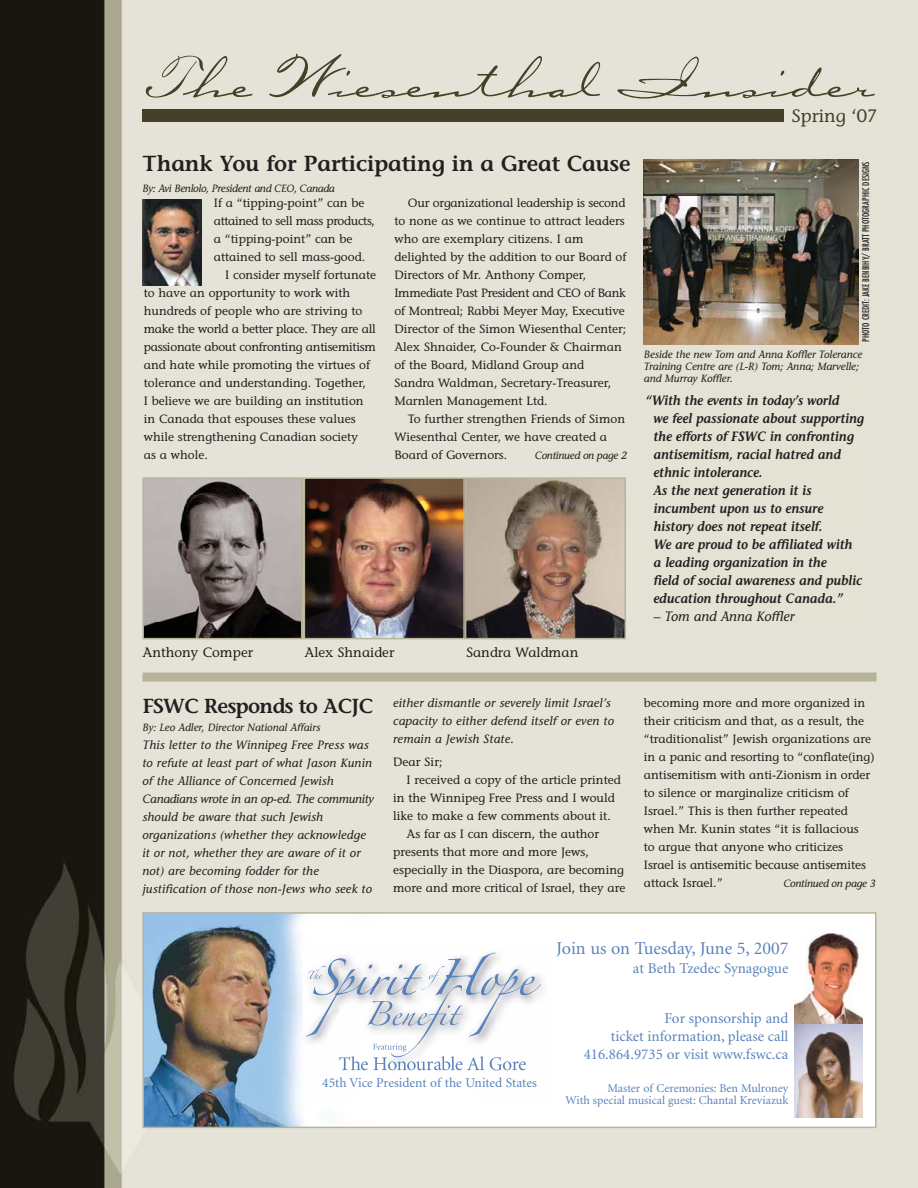
<style>
.page{position:relative;width:918px;height:1188px;background:#fff}
.page>*{position:absolute;margin:0;border:0;box-sizing:border-box;transform-origin:0 0}
.t1{font:75px "Carpenter ICG";color:#454128}
.t2{font:600 21.75px "Stone Informal";letter-spacing:-.005em;color:#231f20}
.t3{font:600 20.25px "Stone Informal";letter-spacing:-.03em;color:#231f20}
.t4{font:18px "Minion";color:#5882bc}
.t5{font:18px "Stone Informal";color:#454128}
.t6{font:15px/18px "Minion";color:#5882bc;text-align:right}
.t7{font:italic 600 13.5px/18px "Stone Informal";color:#231f20;scale:.9 1}
.t8{font:13.5px "Stone Informal";color:#231f20}
.t9{font:13.5px "Minion";color:#5882bc}
.t10{font:italic 13.5px "Stone Informal";color:#231f20}
.t11{font:12px/18px "Stone Informal";color:#231f20}
.t12{font:italic 12px/18px "Stone Informal";letter-spacing:.015em;color:#231f20}
.t13{font:12px "Stone Informal";letter-spacing:-.025em;color:#231f20}
.t14{font:12px/12px "Minion";color:#5882bc;text-align:right}
.t15{font:12px "Stone Informal";letter-spacing:-.03em;color:#231f20}
.t16{font:italic 10.5px/12px "Stone Informal";color:#231f20}
.t17{font:italic 10.5px "Stone Informal";letter-spacing:-.025em;color:#231f20}
.t18{font:condensed 9px "Futura";letter-spacing:.005em;color:#231f20}
</style>
<div class="page">
<img style="left:0;top:0;width:918px;height:1188px">
<div style="left:142px;top:109px;width:642px;height:12px;background:#454128"></div>
<img style="left:145px;top:480px;width:156px;height:156px">
<div style="left:142px;top:477px;width:162px;height:162px;border:2px solid #b7b39a"></div>
<img style="left:307px;top:480px;width:155px;height:156px">
<div style="left:304px;top:477px;width:161px;height:162px;border:2px solid #b7b39a"></div>
<img style="left:468px;top:480px;width:155px;height:156px">
<div style="left:465px;top:477px;width:161px;height:162px;border:2px solid #b7b39a"></div>
<div style="left:143px;top:913px;width:733px;height:214px;background:#fff"></div>
<img style="left:145px;top:915px;width:158px;height:210px">
<div style="left:142px;top:912px;width:735px;height:216px;border:2px solid #b7b39a"></div>
<svg style="left:306px;top:953px;width:235px;height:117px"></svg>
<img style="left:795px;top:933px;width:68px;height:184px">
<img style="left:142px;top:200px;width:60px;height:86px">
<div style="left:636px;top:154px;width:240px;height:480px;background:#e3e2d5"></div>
<img style="left:643px;top:160px;width:216px;height:185px">
<div style="left:142px;top:673px;width:735px;height:9px;background:#b7b39a"></div>
<h1 class="t1" style="left:141px;top:27px;width:732px">The Wiesenthal Insider</h1>
<h3 class="t5" style="left:792px;top:109px;width:87px">Spring ‘07</h3>
<h2 class="t2" style="left:142px;top:155px;width:490px">Thank You for Participating in a Great Cause</h2>
<p class="t17" style="left:142px;top:184px;width:194px">By: Avi Benlolo, President and CEO, Canada</p>
<p class="t11" style="left:214px;top:195px;width:152px">If a “tipping-point” can be</p>
<p class="t15" style="left:214px;top:216px;width:163px">attained to sell mass products,</p>
<p class="t11" style="left:214px;top:231px;width:140px">a “tipping-point” can be</p>
<p class="t11" style="left:214px;top:249px;width:153px">attained to sell mass-good.</p>
<p class="t11" style="left:225px;top:267px;width:152px">I consider myself fortunate</p>
<p class="t11" style="left:144px;top:285px;width:208px">to have an opportunity to work with</p>
<p class="t11" style="left:144px;top:303px;width:220px">hundreds of people who are striving to</p>
<p class="t13" style="left:144px;top:324px;width:234px">make the world a better place. They are all</p>
<p class="t13" style="left:144px;top:342px;width:234px">passionate about confronting antisemitism</p>
<p class="t11" style="left:144px;top:357px;width:228px">and hate while promoting the virtues of</p>
<p class="t11" style="left:144px;top:375px;width:224px">tolerance and understanding. Together,</p>
<p class="t11" style="left:144px;top:393px;width:221px">I believe we are building an institution</p>
<p class="t11" style="left:144px;top:411px;width:213px">in Canada that espouses these values</p>
<p class="t11" style="left:144px;top:429px;width:216px">while strengthening Canadian society</p>
<p class="t11" style="left:144px;top:447px;width:66px">as a whole.</p>
<p class="t11" style="left:394px;top:195px;width:234px;text-indent:14px">Our organizational leadership is second to none as we continue to attract leaders who are exemplary citizens. I am delighted by the addition to our Board of Directors of Mr. Anthony Comper, Immediate Past President and CEO of Bank of Montreal; Rabbi Meyer May, Executive Director of the Simon Wiesenthal Center; Alex Shnaider, Co-Founder &amp; Chairman of the Board, Midland Group and Sandra Waldman, Secretary-Treasurer, Marnlen Management Ltd.</p>
<p class="t11" style="left:394px;top:411px;width:232px;text-indent:14px">To further strengthen Friends of Simon<br>Wiesenthal Center, we have created a<br>Board of Governors.</p>
<p class="t17" style="left:535px;top:451px;width:94px">Continued on page 2</p>
<p class="t8" style="left:142px;top:647px;width:112px">Anthony Comper</p>
<p class="t8" style="left:304px;top:647px;width:91px">Alex Shnaider</p>
<p class="t8" style="left:466px;top:647px;width:114px">Sandra Waldman</p>
<p class="t18" style="left:862px;top:342px;width:182px;rotate:-90deg">PHOTO CREDIT: JAKE BENBIHY/ BRATT PHOTOGRAPHIC DESIGNS</p>
<p class="t16" style="left:644px;top:349px;width:220px">Beside the new Tom and Anna Koffler Tolerance<br>Training Centre are (L-R) Tom; Anna; Marvelle; and Murray Koffler.</p>
<p class="t7" style="left:654px;top:393px;width:236px;text-indent:-8px">“With the events in today’s world<br>we feel passionate about supporting the efforts of FSWC in confronting antisemitism, racial hatred and ethnic intolerance.<br>As the next generation it is incumbent upon us to ensure history does not repeat itself.<br>We are proud to be affiliated with<br>a leading organization in the<br>field of social awareness and public education throughout Canada.”</p>
<p class="t10" style="left:654px;top:611px;width:142px">– Tom and Anna Koffler</p>
<h3 class="t3" style="left:142px;top:698px;width:232px">FSWC Responds to ACJC</h3>
<p class="t16" style="left:142px;top:722px;width:179px">By: Leo Adler, Director National Affairs</p>
<p class="t12" style="left:142px;top:737px;width:233px">This letter to the Winnipeg Free Press was to refute at least part of what Jason Kunin of the Alliance of Concerned Jewish Canadians wrote in an op-ed. The community should be aware that such Jewish organizations (whether they acknowledge it or not, whether they are aware of it or not) are becoming fodder for the justification of those non-Jews who seek to</p>
<p class="t12" style="left:393px;top:695px;width:222px">either dismantle or severely limit Israel’s capacity to either defend itself or even to remain a Jewish State.</p>
<p class="t11" style="left:393px;top:754px;width:51px">Dear Sir;</p>
<p class="t11" style="left:407px;top:772px;width:216px">I received a copy of the article printed</p>
<p class="t11" style="left:393px;top:790px;width:223px">in the Winnipeg Free Press and I would</p>
<p class="t11" style="left:393px;top:808px;width:219px">like to make a few comments about it.</p>
<p class="t11" style="left:407px;top:826px;width:194px">As far as I can discern, the author</p>
<p class="t11" style="left:393px;top:844px;width:197px">presents that more and more Jews,</p>
<p class="t11" style="left:393px;top:862px;width:232px">especially in the Diaspora, are becoming</p>
<p class="t11" style="left:393px;top:880px;width:234px">more and more critical of Israel, they are</p>
<p class="t11" style="left:644px;top:695px;width:232px">becoming more and more organized in their criticism and that, as a result, the “traditionalist” Jewish organizations are in a panic and resorting to “conflate(ing) antisemitism with anti-Zionism in order to silence or marginalize criticism of Israel.” This is then further repeated when Mr. Kunin states “it is fallacious<br>to argue that anyone who criticizes Israel is antisemitic because antisemites attack Israel.”</p>
<p class="t17" style="left:784px;top:879px;width:94px">Continued on page 3</p>
<p class="t9" style="left:322px;top:1077px;width:216px">45th Vice President of the United States</p>
<h3 class="t4" style="left:556px;top:941px;width:233px">Join us on Tuesday, June 5, 2007</h3>
<p class="t6" style="left:633px;top:961px;width:157px">at Beth Tzedec Synagogue</p>
<p class="t6" style="left:584px;top:1010px;width:206px">For sponsorship and<br>ticket information, please call<br>416.864.9735 or visit www.fswc.ca</p>
<p class="t14" style="left:566px;top:1083px;width:224px">Master of Ceremonies: Ben Mulroney<br>With special musical guest: Chantal Kreviazuk</p>
</div>
